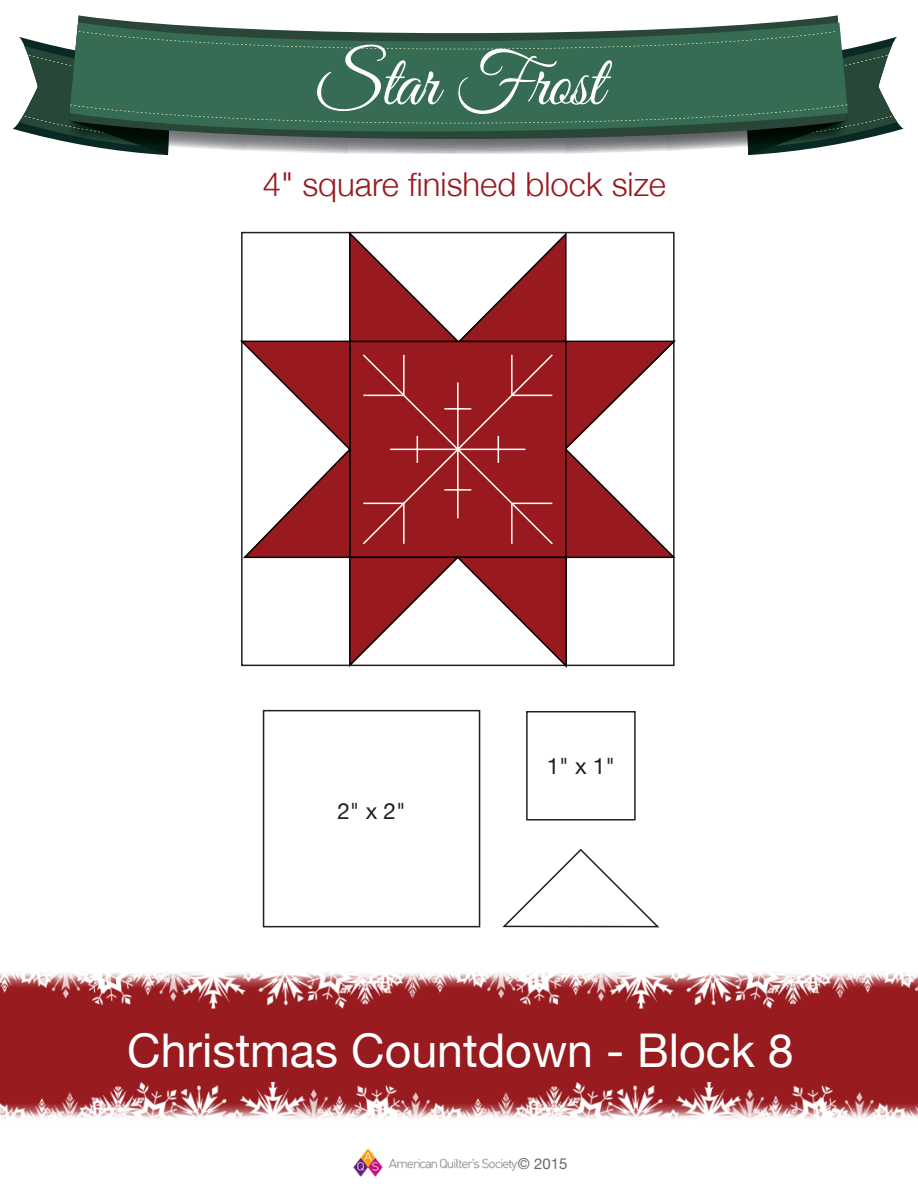
<style>
.page{position:relative;width:918px;height:1188px;background:#fff}
.page>*{position:absolute;margin:0;border:0;box-sizing:border-box;transform-origin:0 0}
.t1{font:73.5px "Great Vibes";letter-spacing:-.02em;color:#fff}
.t2{font:46.5px "Helvetica Neue";color:#fff}
.t3{font:300 33px "Helvetica Neue";color:#981b1f}
.t4{font:22.5px "Helvetica Neue";color:#231f20}
.t5{font:15px "Helvetica Neue";color:#69696c}
</style>
<div class="page">
<div style="left:0;top:1033px;width:918px;height:25px;background:#981b1f"></div>
<img style="left:0;top:972px;width:918px;height:61px">
<img style="left:0;top:1058px;width:918px;height:61px">
<img style="left:353px;top:1148px;width:163px;height:29px">
<svg style="left:13px;top:15px;width:891px;height:140px"></svg>
<div style="left:263px;top:710px;width:217px;height:217px;border:2px solid #231f20"></div>
<div style="left:526px;top:711px;width:110px;height:109px;border:2px solid #231f20"></div>
<svg style="left:240px;top:231px;width:436px;height:437px"></svg>
<svg style="left:502px;top:848px;width:158px;height:80px"></svg>
<p class="t1" style="left:317px;top:42px;width:287px">Star Frost</p>
<p class="t3" style="left:263px;top:164px;width:405px">4" square finished block size</p>
<p class="t4" style="left:337px;top:797px;width:70px">2" x 2"</p>
<p class="t4" style="left:547px;top:752px;width:70px">1" x 1"</p>
<p class="t2" style="left:127px;top:1023px;width:668px">Christmas Countdown - Block 8</p>
<p class="t5" style="left:518px;top:1154px;width:51px">© 2015</p>
</div>
